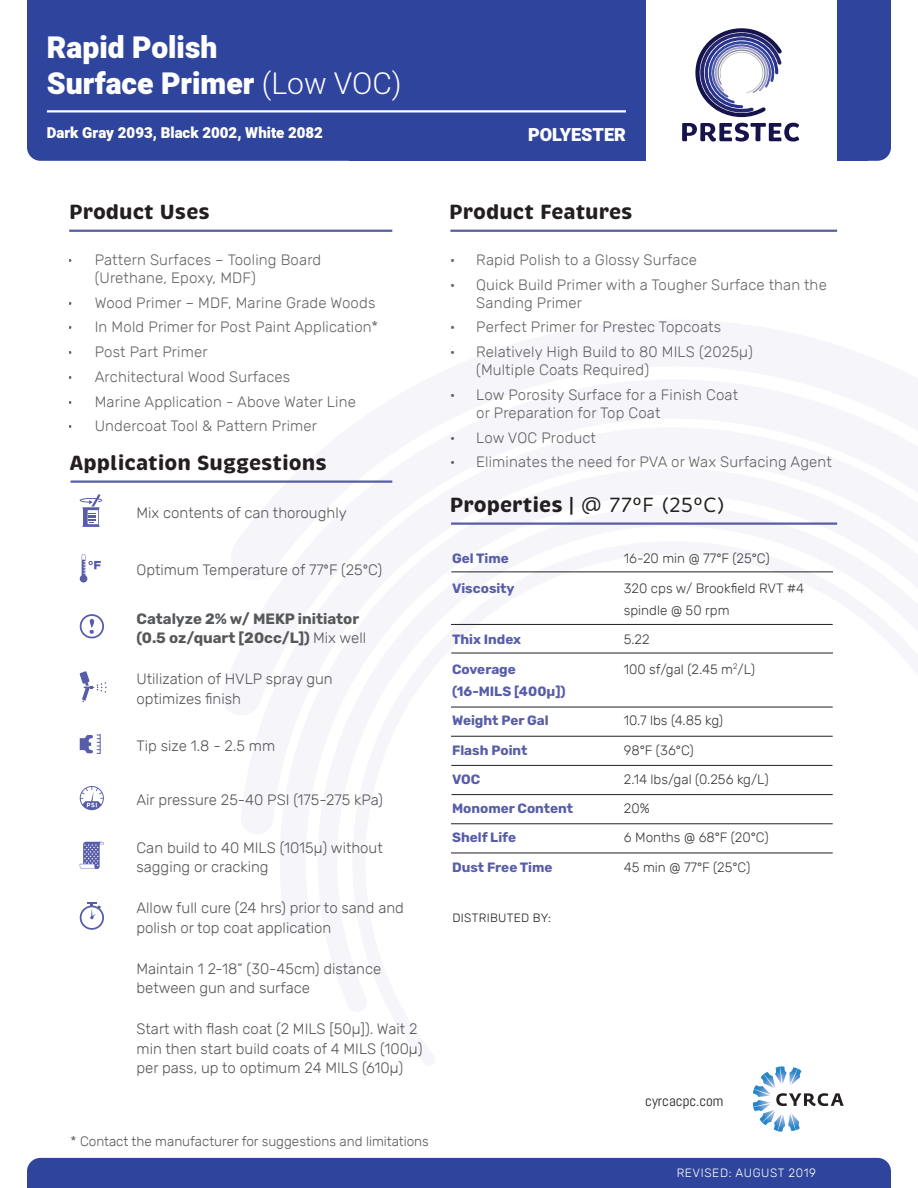
<style>
.page{position:relative;width:918px;height:1188px;background:#fff}
.page>*{position:absolute;margin:0;border:0;box-sizing:border-box;transform-origin:0 0}
.t1{font:900 30px "Heebo";color:#fff}
.t2{font:700 21px "Brevia";color:#231f20}
.t3{font:900 18px "Heebo";color:#fff}
.t4{font:300 15px/18px "Rubik";letter-spacing:.01em;color:#3e3e3f}
.t5{font:300 15px/19.5px "Rubik";color:#57585a}
.t6{font:700 15px/19.5px "Rubik";color:#57585a}
.t7{font:900 15px "Heebo";color:#fff}
.t8{font:15px "Abel";color:#231f20}
.t9{font:300 13.5px/22.5px "Rubik";color:#3e3e3f}
.t10{font:700 13.5px/22.5px "Rubik";color:#585da9}
.t11{font:300 13.5px "Rubik";color:#57585a}
.t12{font:300 12px "Rubik";letter-spacing:.05em;color:#fff}
.t13{font:300 12px "Rubik";letter-spacing:.025em;color:#231f20}
.s1{font-weight:300}
.s2{font-weight:400}
</style>
<div class="page">
<div style="left:27px;top:0;width:619px;height:58px;background:#2f449c"></div>
<div style="left:837px;top:0;width:54px;height:58px;background:#2f449c"></div>
<svg style="left:228px;top:480px;width:651px;height:678px"></svg>
<div style="left:27px;top:1158px;width:864px;height:30px;background:#2f449c"></div>
<div style="left:27px;top:15px;width:611px;height:146px;background:#2f449c;border-radius:14px"></div>
<div style="left:855px;top:15px;width:36px;height:146px;background:#2f449c;border-radius:14px"></div>
<div style="left:837px;top:58px;width:28px;height:103px;background:#2f449c"></div>
<svg style="left:349px;top:58px;width:297px;height:103px"></svg>
<svg style="left:753px;top:1066px;width:91px;height:66px"></svg>
<svg style="left:682px;top:28px;width:117px;height:114px"></svg>
<hr style="left:69px;top:230px;width:323px;height:2px;background:#585da9">
<hr style="left:450px;top:230px;width:387px;height:2px;background:#585da9">
<hr style="left:71px;top:480px;width:321px;height:3px;background:#585da9">
<hr style="left:451px;top:522px;width:386px;height:3px;background:#585da9">
<hr style="left:47px;top:110px;width:579px;height:2px;background:#fff">
<hr style="left:451px;top:572px;width:382px;height:1px;background:#231f20">
<hr style="left:451px;top:707px;width:382px;height:1px;background:#231f20">
<hr style="left:451px;top:624px;width:382px;height:1px;background:#231f20">
<hr style="left:451px;top:824px;width:382px;height:1px;background:#231f20">
<hr style="left:451px;top:853px;width:382px;height:1px;background:#231f20">
<hr style="left:451px;top:653px;width:382px;height:1px;background:#231f20">
<hr style="left:451px;top:736px;width:382px;height:1px;background:#231f20">
<hr style="left:452px;top:794px;width:381px;height:1px;background:#231f20">
<hr style="left:451px;top:765px;width:381px;height:1px;background:#231f20">
<svg style="left:80px;top:494px;width:22px;height:33px"></svg>
<svg style="left:80px;top:554px;width:21px;height:29px"></svg>
<svg style="left:80px;top:614px;width:24px;height:24px"></svg>
<svg style="left:80px;top:671px;width:27px;height:31px"></svg>
<svg style="left:80px;top:734px;width:21px;height:20px"></svg>
<svg style="left:80px;top:786px;width:24px;height:24px"></svg>
<svg style="left:80px;top:842px;width:24px;height:27px"></svg>
<svg style="left:80px;top:902px;width:24px;height:28px"></svg>
<p class="t1" style="left:47px;top:26px;width:172px">Rapid Polish</p>
<p class="t1" style="left:47px;top:62px;width:356px">Surface Primer <span class="s1">(Low VOC)</span></p>
<p class="t7" style="left:47px;top:122px;width:278px">Dark Gray 2093, Black 2002, White 2082</p>
<p class="t3" style="left:528px;top:122px;width:99px">POLYESTER</p>
<p class="t2" style="left:69px;top:199px;width:142px">Product Uses</p>
<p class="t2" style="left:449px;top:199px;width:185px">Product Features</p>
<p class="t4" style="left:95px;top:251px;width:228px;text-indent:-27px">• Pattern Surfaces – Tooling Board (Urethane, Epoxy, MDF)</p>
<p class="t4" style="left:68px;top:294px;width:309px">• Wood Primer – MDF, Marine Grade Woods</p>
<p class="t4" style="left:68px;top:319px;width:312px">• In Mold Primer for Post Paint Application*</p>
<p class="t4" style="left:68px;top:343px;width:141px">• Post Part Primer</p>
<p class="t4" style="left:68px;top:368px;width:224px">• Architectural Wood Surfaces</p>
<p class="t4" style="left:68px;top:393px;width:290px">• Marine Application - Above Water Line</p>
<p class="t4" style="left:68px;top:418px;width:251px">• Undercoat Tool &amp; Pattern Primer</p>
<p class="t2" style="left:69px;top:449px;width:259px">Application Suggestions</p>
<p class="t5" style="left:137px;top:503px;width:212px">Mix contents of can thoroughly</p>
<p class="t5" style="left:137px;top:561px;width:247px">Optimum Temperature of 77ºF (25ºC)</p>
<p class="t6" style="left:137px;top:609px;width:231px">Catalyze 2% w/ MEKP initiator (0.5 oz/quart [20cc/L]) <span class="s1">Mix well</span></p>
<p class="t5" style="left:137px;top:670px;width:198px">Utilization of HVLP spray gun optimizes finish</p>
<p class="t5" style="left:137px;top:737px;width:140px">Tip size 1.8 - 2.5 mm</p>
<p class="t5" style="left:137px;top:791px;width:248px">Air pressure 25-40 PSI (175-275 kPa)</p>
<p class="t5" style="left:137px;top:838px;width:248px">Can build to 40 MILS (1015µ) without sagging or cracking</p>
<p class="t5" style="left:137px;top:899px;width:269px">Allow full cure (24 hrs) prior to sand and polish or top coat application</p>
<p class="t5" style="left:137px;top:959px;width:246px">Maintain 1 2-18” (30-45cm) distance between gun and surface</p>
<p class="t5" style="left:137px;top:1020px;width:288px">Start with flash coat (2 MILS [50µ]). Wait 2 min then start build coats of 4 MILS (100µ) per pass, up to optimum 24 MILS (610µ)</p>
<p class="t11" style="left:71px;top:1134px;width:360px">* Contact the manufacturer for suggestions and limitations</p>
<p class="t4" style="left:449px;top:251px;width:249px">• Rapid Polish to a Glossy Surface</p>
<p class="t4" style="left:476px;top:276px;width:352px;text-indent:-27px">• Quick Build Primer with a Tougher Surface than the<br>Sanding Primer</p>
<p class="t4" style="left:449px;top:319px;width:273px">• Perfect Primer for Prestec Topcoats</p>
<p class="t4" style="left:476px;top:343px;width:278px;text-indent:-27px">• Relatively High Build to 80 MILS (2025µ) (Multiple Coats Required)</p>
<p class="t4" style="left:476px;top:386px;width:263px;text-indent:-27px">• Low Porosity Surface for a Finish Coat or Preparation for Top Coat</p>
<p class="t4" style="left:449px;top:429px;width:148px">• Low VOC Product</p>
<p class="t4" style="left:449px;top:454px;width:384px">• Eliminates the need for PVA or Wax Surfacing Agent</p>
<p class="t2" style="left:450px;top:491px;width:276px">Properties | <span class="s2">@ 77°F (25°C)</span></p>
<p class="t10" style="left:452px;top:548px;width:58px">Gel Time</p>
<p class="t10" style="left:452px;top:577px;width:64px">Viscosity</p>
<p class="t10" style="left:452px;top:629px;width:71px">Thix Index</p>
<p class="t10" style="left:452px;top:658px;width:115px">Coverage (16-MILS [400µ])</p>
<p class="t10" style="left:452px;top:710px;width:98px">Weight Per Gal</p>
<p class="t10" style="left:452px;top:739px;width:77px">Flash Point</p>
<p class="t10" style="left:452px;top:768px;width:30px">VOC</p>
<p class="t10" style="left:452px;top:798px;width:123px">Monomer Content</p>
<p class="t10" style="left:452px;top:827px;width:66px">Shelf Life</p>
<p class="t10" style="left:452px;top:856px;width:102px">Dust Free Time</p>
<p class="t13" style="left:453px;top:911px;width:100px">DISTRIBUTED BY:</p>
<p class="t9" style="left:624px;top:548px;width:147px">16-20 min @ 77°F (25°C)</p>
<p class="t9" style="left:624px;top:577px;width:182px">320 cps w/ Brookfield RVT #4 spindle @ 50 rpm</p>
<p class="t9" style="left:624px;top:629px;width:27px">5.22</p>
<p class="t9" style="left:624px;top:658px;width:133px">100 sf/gal (2.45 m<sup>2</sup>/L)</p>
<p class="t9" style="left:624px;top:710px;width:101px">10.7 lbs (4.85 kg)</p>
<p class="t9" style="left:624px;top:739px;width:71px">98°F (36°C)</p>
<p class="t9" style="left:624px;top:768px;width:146px">2.14 lbs/gal (0.256 kg/L)</p>
<p class="t9" style="left:624px;top:798px;width:27px">20%</p>
<p class="t9" style="left:624px;top:827px;width:146px">6 Months @ 68°F (20°C)</p>
<p class="t9" style="left:624px;top:856px;width:128px">45 min @ 77°F (25°C)</p>
<p class="t8" style="left:645px;top:1092px;width:80px">cyrcacpc.com</p>
<p class="t12" style="left:677px;top:1166px;width:141px">REVISED: AUGUST 2019</p>
</div>
